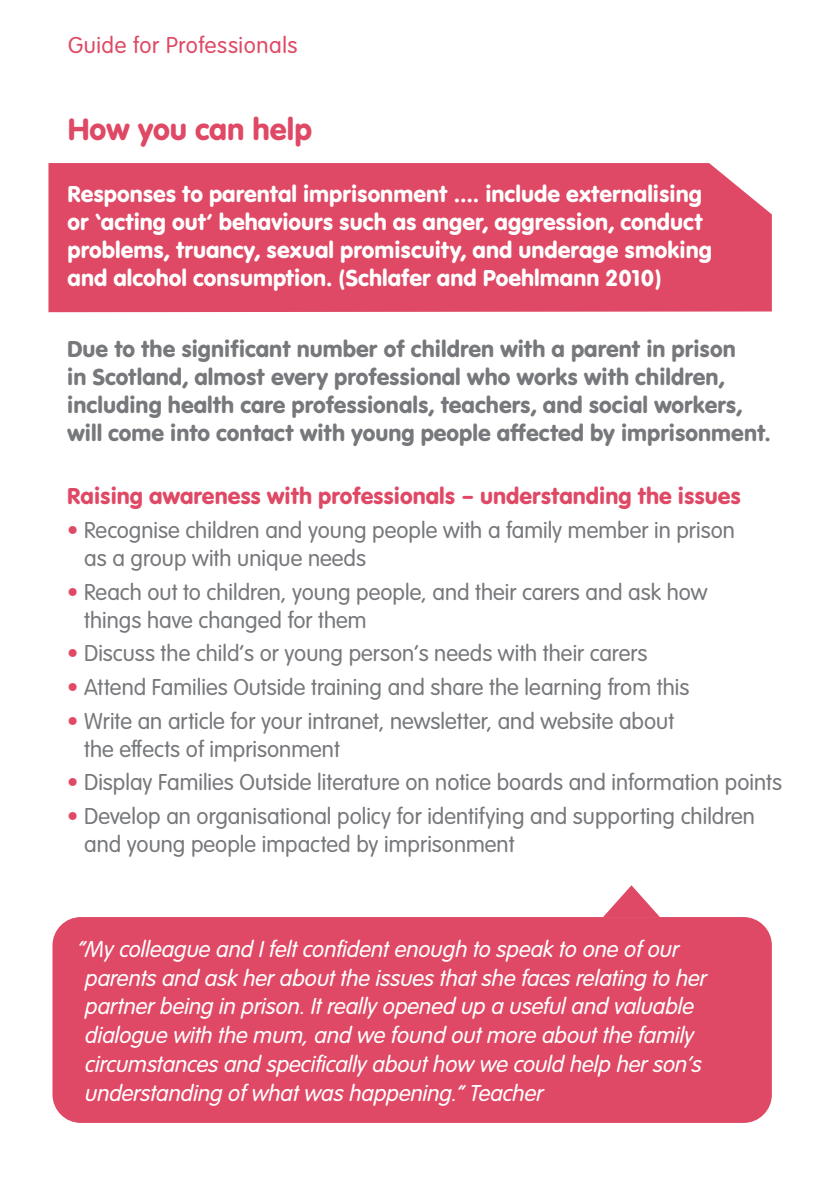
<style>
.page{position:relative;width:840px;height:1191px;background:#fff}
.page>*{position:absolute;margin:0;border:0;box-sizing:border-box;transform-origin:0 0}
.t1{font:32px "VAG Rundschrift D";color:#df4965}
.t2{font:300 24px/28px "VAG Rundschrift D";color:#76787b}
.Body_Copy_10pt{font:italic 300 24px/28.8px "VAG Rundschrift D";color:#fff}
.t3{font:24px/28px "VAG Rundschrift D";color:#76787b}
.t4{font:24px/28px "VAG Rundschrift D";color:#fff}
.t5{font:24px "VAG Rundschrift D";color:#df4965}
.t6{font:300 24px "VAG Rundschrift D";letter-spacing:.025em;color:#df4965}
.s1{color:#df4965}
</style>
<div class="page">
<div style="left:52px;top:917px;width:719px;height:206px;background:#df4965;border-radius:28px"></div>
<svg style="left:603px;top:885px;width:56px;height:32px"></svg>
<div style="left:48px;top:163px;width:723px;height:149px;background:#df4965"></div>
<p class="t6" style="left:68px;top:32px;width:231px">Guide for Professionals</p>
<p class="t1" style="left:68px;top:110px;width:245px">How you can help</p>
<p class="t4" style="left:68px;top:180px;width:645px">Responses to parental imprisonment …. include externalising or ‘acting out’ behaviours such as anger, aggression, conduct problems, truancy, sexual promiscuity, and underage smoking and alcohol consumption. (Schlafer and Poehlmann 2010)</p>
<p class="t3" style="left:67px;top:335px;width:704px">Due to the significant number of children with a parent in prison<br>in Scotland, almost every professional who works with children, including health care professionals, teachers, and social workers, will come into contact with young people affected by imprisonment.</p>
<p class="t5" style="left:67px;top:482px;width:674px">Raising awareness with professionals – understanding the issues</p>
<p class="t2" style="left:84px;top:516px;width:652px;text-indent:-17px"><span class="s1">•</span> Recognise children and young people with a family member in prison as a group with unique needs</p>
<p class="t2" style="left:84px;top:578px;width:624px;text-indent:-17px"><span class="s1">•</span> Reach out to children, young people, and their carers and ask how things have changed for them</p>
<p class="t2" style="left:67px;top:640px;width:581px"><span class="s1">•</span> Discuss the child’s or young person’s needs with their carers</p>
<p class="t2" style="left:67px;top:673px;width:623px"><span class="s1">•</span> Attend Families Outside training and share the learning from this</p>
<p class="t2" style="left:84px;top:707px;width:591px;text-indent:-17px"><span class="s1">•</span> Write an article for your intranet, newsletter, and website about the effects of imprisonment</p>
<p class="t2" style="left:67px;top:769px;width:715px"><span class="s1">•</span> Display Families Outside literature on notice boards and information points</p>
<p class="t2" style="left:84px;top:802px;width:672px;text-indent:-17px"><span class="s1">•</span> Develop an organisational policy for identifying and supporting children and young people impacted by imprisonment</p>
<p class="Body_Copy_10pt" style="left:85px;top:933px;width:622px;text-indent:-8px">“My colleague and I felt confident enough to speak to one of our parents and ask her about the issues that she faces relating to her partner being in prison. It really opened up a useful and valuable dialogue with the mum, and we found out more about the family circumstances and specifically about how we could help her son’s understanding of what was happening.” Teacher</p>
</div>
